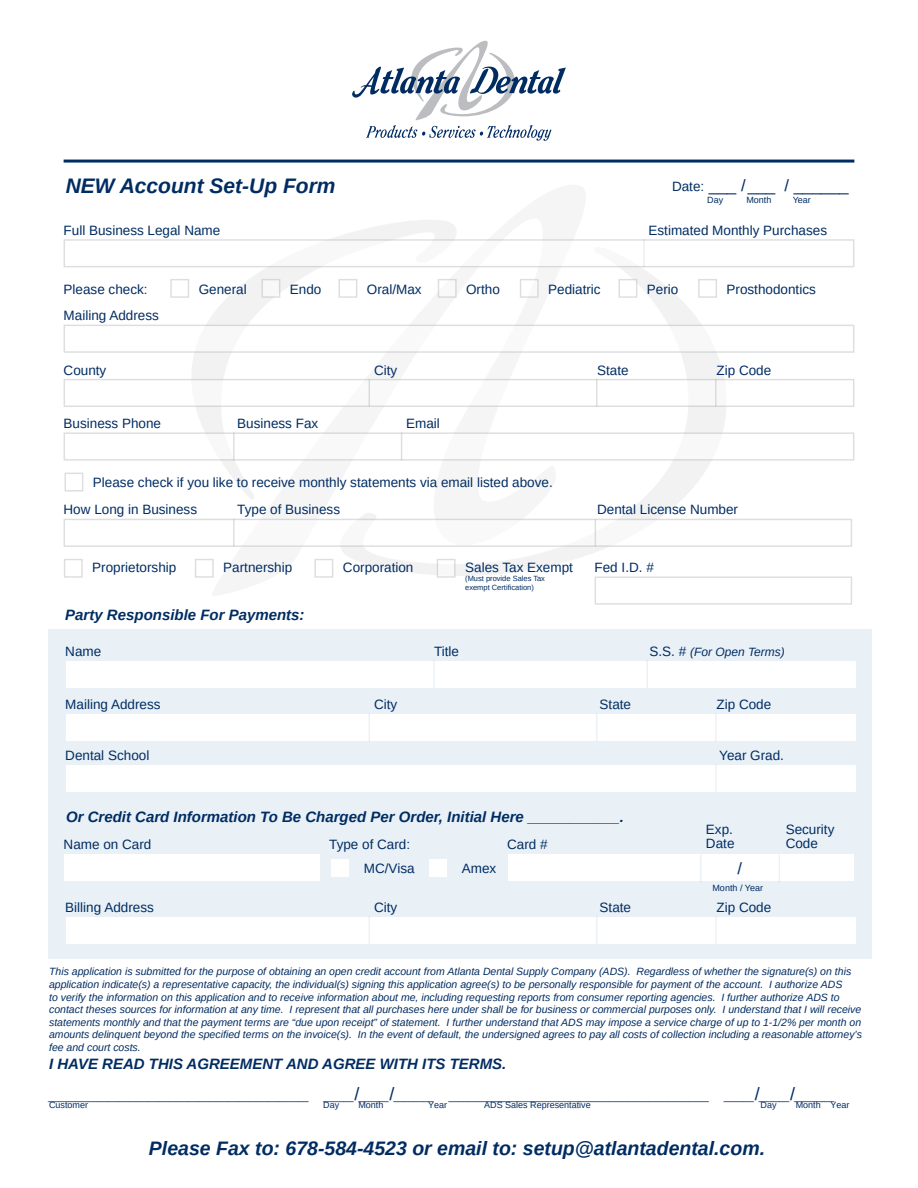
<style>
.page{position:relative;width:918px;height:1188px;background:#fff}
.page>*{position:absolute;margin:0;border:0;box-sizing:border-box;transform-origin:0 0}
.t1{font:italic 700 21px "Arimo";color:#002c62}
.t2{font:italic 700 19.5px "Arimo";color:#002c62}
.t3{font:italic 700 18px "Arimo";color:#002c62}
.t4{font:16.5px "Arimo";color:#002c62}
.t5{font:italic 700 15px "Arimo";color:#002c62}
.t6{font:13.5px/13.2px "Arimo";color:#002c62}
.t7{font:italic 12px "Arimo";color:#002c62}
.t8{font:italic 10.5px/12.6px "Arimo";color:#002c62}
.t9{font:9px "Arimo";color:#002c62}
.t10{font:7.5px/9px "Arimo";color:#002c62}
.s1{font-size:13.5px}
.s2{font-style:normal;font-size:13.5px}
.s3{font-weight:400;font-style:normal}
</style>
<div class="page">
<svg style="left:190px;top:220px;width:266px;height:279px"></svg>
<svg style="left:339px;top:267px;width:389px;height:309px"></svg>
<div style="left:48px;top:629px;width:824px;height:329px;background:#e9f1f7"></div>
<div style="left:64px;top:325px;width:790px;height:28px;background:#fff;border:1px solid #bcbdc0"></div>
<div style="left:64px;top:379px;width:790px;height:28px;background:#fff;border:1px solid #bcbdc0"></div>
<div style="left:66px;top:714px;width:789px;height:27px;background:#fff"></div>
<div style="left:66px;top:765px;width:789px;height:27px;background:#fff"></div>
<div style="left:66px;top:917px;width:789px;height:27px;background:#fff"></div>
<svg style="left:369px;top:379px;width:1px;height:28px"></svg>
<svg style="left:369px;top:713px;width:1px;height:28px"></svg>
<svg style="left:369px;top:916px;width:1px;height:28px"></svg>
<hr style="left:596px;top:379px;width:2px;height:28px;background:#bcbdc0">
<hr style="left:596px;top:713px;width:2px;height:28px;background:#2876b7">
<hr style="left:596px;top:916px;width:2px;height:28px;background:#2876b7">
<hr style="left:715px;top:379px;width:2px;height:28px;background:#bcbdc0">
<hr style="left:715px;top:713px;width:2px;height:28px;background:#2876b7">
<hr style="left:715px;top:764px;width:2px;height:28px;background:#2876b7">
<hr style="left:715px;top:916px;width:2px;height:28px;background:#2876b7">
<div style="left:66px;top:661px;width:789px;height:27px;background:#fff"></div>
<hr style="left:433px;top:660px;width:2px;height:28px;background:#2876b7">
<svg style="left:647px;top:660px;width:1px;height:28px"></svg>
<div style="left:332px;top:859px;width:17px;height:17px;background:#fff"></div>
<div style="left:430px;top:859px;width:17px;height:17px;background:#fff"></div>
<div style="left:64px;top:432px;width:790px;height:29px;background:#fff;border:1px solid #bcbdc0"></div>
<div style="left:64px;top:854px;width:256px;height:27px;background:#fff"></div>
<div style="left:508px;top:854px;width:346px;height:27px;background:#fff"></div>
<div style="left:64px;top:519px;width:788px;height:28px;background:#fff;border:1px solid #bcbdc0"></div>
<div style="left:595px;top:577px;width:257px;height:28px;background:#fff;border:1px solid #bcbdc0"></div>
<hr style="left:233px;top:432px;width:2px;height:29px;background:#bcbdc0">
<svg style="left:401px;top:432px;width:1px;height:29px"></svg>
<hr style="left:233px;top:519px;width:2px;height:28px;background:#bcbdc0">
<svg style="left:595px;top:519px;width:1px;height:28px"></svg>
<svg style="left:352px;top:40px;width:214px;height:101px"></svg>
<hr style="left:64px;top:160px;width:790px;height:3px;background:#002c62">
<div style="left:170px;top:279px;width:19px;height:19px;background:#fff;border:1px solid #bcbdc0"></div>
<div style="left:262px;top:279px;width:18px;height:19px;background:#f8f8f8;border:1px solid #bcbdc0"></div>
<div style="left:339px;top:279px;width:18px;height:19px;background:#fff;border:1px solid #bcbdc0"></div>
<div style="left:438px;top:279px;width:19px;height:19px;background:#fff;border:1px solid #bcbdc0"></div>
<div style="left:520px;top:279px;width:19px;height:19px;background:#fff;border:1px solid #bcbdc0"></div>
<div style="left:619px;top:279px;width:18px;height:19px;background:#fff;border:1px solid #bcbdc0"></div>
<div style="left:698px;top:279px;width:19px;height:19px;background:#fff;border:1px solid #bcbdc0"></div>
<div style="left:65px;top:473px;width:18px;height:18px;background:#fff;border:1px solid #bcbdc0"></div>
<div style="left:64px;top:559px;width:19px;height:19px;background:#fff;border:1px solid #bcbdc0"></div>
<div style="left:195px;top:559px;width:19px;height:19px;background:#fff;border:1px solid #bcbdc0"></div>
<div style="left:314px;top:559px;width:19px;height:19px;background:#fff;border:1px solid #bcbdc0"></div>
<div style="left:437px;top:559px;width:19px;height:19px;background:#f8f8f8;border:1px solid #bcbdc0"></div>
<hr style="left:700px;top:854px;width:2px;height:28px;background:#2876b7">
<svg style="left:779px;top:854px;width:1px;height:28px"></svg>
<div style="left:64px;top:239px;width:790px;height:28px;background:#fff;border:1px solid #bcbdc0"></div>
<h1 class="t1" style="left:66px;top:171px;width:271px">NEW Account Set-Up Form</h1>
<h3 class="t4" style="left:672px;top:175px;width:178px"><span class="s1">Date:</span> ___ / ___ / ______</h3>
<p class="t9" style="left:707px;top:194px;width:18px">Day</p>
<p class="t9" style="left:746px;top:194px;width:27px">Month</p>
<p class="t9" style="left:793px;top:194px;width:20px">Year</p>
<p class="t6" style="left:64px;top:224px;width:158px">Full Business Legal Name</p>
<p class="t6" style="left:649px;top:224px;width:180px">Estimated Monthly Purchases</p>
<p class="t6" style="left:64px;top:282px;width:86px">Please check:</p>
<p class="t6" style="left:199px;top:282px;width:50px">General</p>
<p class="t6" style="left:290px;top:282px;width:33px">Endo</p>
<p class="t6" style="left:367px;top:282px;width:56px">Oral/Max</p>
<p class="t6" style="left:466px;top:282px;width:35px">Ortho</p>
<p class="t6" style="left:548px;top:282px;width:54px">Pediatric</p>
<p class="t6" style="left:647px;top:282px;width:33px">Perio</p>
<p class="t6" style="left:727px;top:282px;width:91px">Prosthodontics</p>
<p class="t6" style="left:64px;top:309px;width:97px">Mailing Address</p>
<p class="t6" style="left:64px;top:363px;width:44px">County</p>
<p class="t6" style="left:64px;top:417px;width:99px">Business Phone</p>
<p class="t6" style="left:374px;top:363px;width:25px">City</p>
<p class="t6" style="left:237px;top:417px;width:83px">Business Fax</p>
<p class="t6" style="left:406px;top:417px;width:35px">Email</p>
<p class="t6" style="left:93px;top:476px;width:461px">Please check if you like to receive monthly statements via email listed above.</p>
<p class="t6" style="left:597px;top:363px;width:33px">State</p>
<p class="t6" style="left:717px;top:363px;width:56px">Zip Code</p>
<p class="t6" style="left:64px;top:503px;width:135px">How Long in Business</p>
<p class="t6" style="left:237px;top:503px;width:104px">Type of Business</p>
<p class="t6" style="left:597px;top:503px;width:143px">Dental License Number</p>
<p class="t6" style="left:92px;top:561px;width:86px">Proprietorship</p>
<p class="t6" style="left:223px;top:561px;width:71px">Partnership</p>
<p class="t6" style="left:343px;top:561px;width:72px">Corporation</p>
<p class="t6" style="left:465px;top:561px;width:109px">Sales Tax Exempt</p>
<p class="t10" style="left:465px;top:574px;width:81px">(Must provide Sales Tax exempt Certification)</p>
<h3 class="t5" style="left:65px;top:604px;width:241px">Party Responsible For Payments:</h3>
<p class="t6" style="left:595px;top:561px;width:61px">Fed I.D. #</p>
<p class="t6" style="left:65px;top:645px;width:38px">Name</p>
<p class="t6" style="left:434px;top:645px;width:26px">Title</p>
<p class="t7" style="left:650px;top:644px;width:137px"><span class="s2">S.S. #</span> (For Open Terms)</p>
<p class="t6" style="left:65px;top:698px;width:97px">Mailing Address</p>
<p class="t6" style="left:65px;top:749px;width:86px">Dental School</p>
<p class="t6" style="left:719px;top:749px;width:66px">Year Grad.</p>
<p class="t6" style="left:374px;top:698px;width:25px">City</p>
<p class="t6" style="left:717px;top:698px;width:56px">Zip Code</p>
<p class="t6" style="left:600px;top:698px;width:33px">State</p>
<h3 class="t5" style="left:66px;top:807px;width:559px">Or Credit Card Information To Be Charged Per Order, Initial Here ___________.</h3>
<p class="t6" style="left:329px;top:838px;width:83px">Type of Card:</p>
<p class="t6" style="left:64px;top:838px;width:89px">Name on Card</p>
<p class="t6" style="left:507px;top:838px;width:42px">Card #</p>
<p class="t6" style="left:65px;top:901px;width:90px">Billing Address</p>
<p class="t6" style="left:364px;top:862px;width:52px">MC/Visa</p>
<p class="t6" style="left:462px;top:862px;width:36px">Amex</p>
<p class="t6" style="left:374px;top:901px;width:25px">City</p>
<p class="t6" style="left:600px;top:901px;width:33px">State</p>
<p class="t6" style="left:706px;top:823px;width:30px">Exp.<br>Date</p>
<h3 class="t4" style="left:738px;top:858px;width:6px">/</h3>
<p class="t9" style="left:713px;top:882px;width:52px">Month / Year</p>
<p class="t6" style="left:717px;top:901px;width:56px">Zip Code</p>
<p class="t6" style="left:786px;top:823px;width:50px">Security<br>Code</p>
<p class="t8" style="left:49px;top:965px;width:814px">This application is submitted for the purpose of obtaining an open credit account from Atlanta Dental Supply Company (ADS). Regardless of whether the signature(s) on this application indicate(s) a representative capacity, the individual(s) signing this application agree(s) to be personally responsible for payment of the account. I authorize ADS<br>to verify the information on this application and to receive information about me, including requesting reports from consumer reporting agencies. I further authorize ADS to contact theses sources for information at any time. I represent that all purchases here under shall be for business or commercial purposes only. I understand that I will receive statements monthly and that the payment terms are “due upon receipt” of statement. I further understand that ADS may impose a service charge of up to 1-1/2% per month on amounts delinquent beyond the specified terms on the invoice(s). In the event of default, the undersigned agrees to pay all costs of collection including a reasonable attorney’s fee and court costs.</p>
<h3 class="t5" style="left:49px;top:1054px;width:459px">I HAVE READ THIS AGREEMENT AND AGREE WITH ITS TERMS.</h3>
<h3 class="t3" style="left:49px;top:1082px;width:787px">__________________________ ___<span class="s3">/</span>___<span class="s3">/</span>____ __________________________ ___<span class="s3">/</span>___<span class="s3">/</span>____</h3>
<p class="t9" style="left:49px;top:1099px;width:41px">Customer</p>
<p class="t9" style="left:323px;top:1099px;width:18px">Day</p>
<p class="t9" style="left:358px;top:1099px;width:27px">Month</p>
<p class="t9" style="left:428px;top:1099px;width:21px">Year</p>
<p class="t9" style="left:484px;top:1099px;width:108px">ADS Sales Representative</p>
<p class="t9" style="left:761px;top:1099px;width:18px">Day</p>
<p class="t9" style="left:796px;top:1099px;width:55px">Month Year</p>
<h2 class="t2" style="left:149px;top:1135px;width:618px">Please Fax to: 678-584-4523 or email to: setup@atlantadental.com.</h2>
</div>
